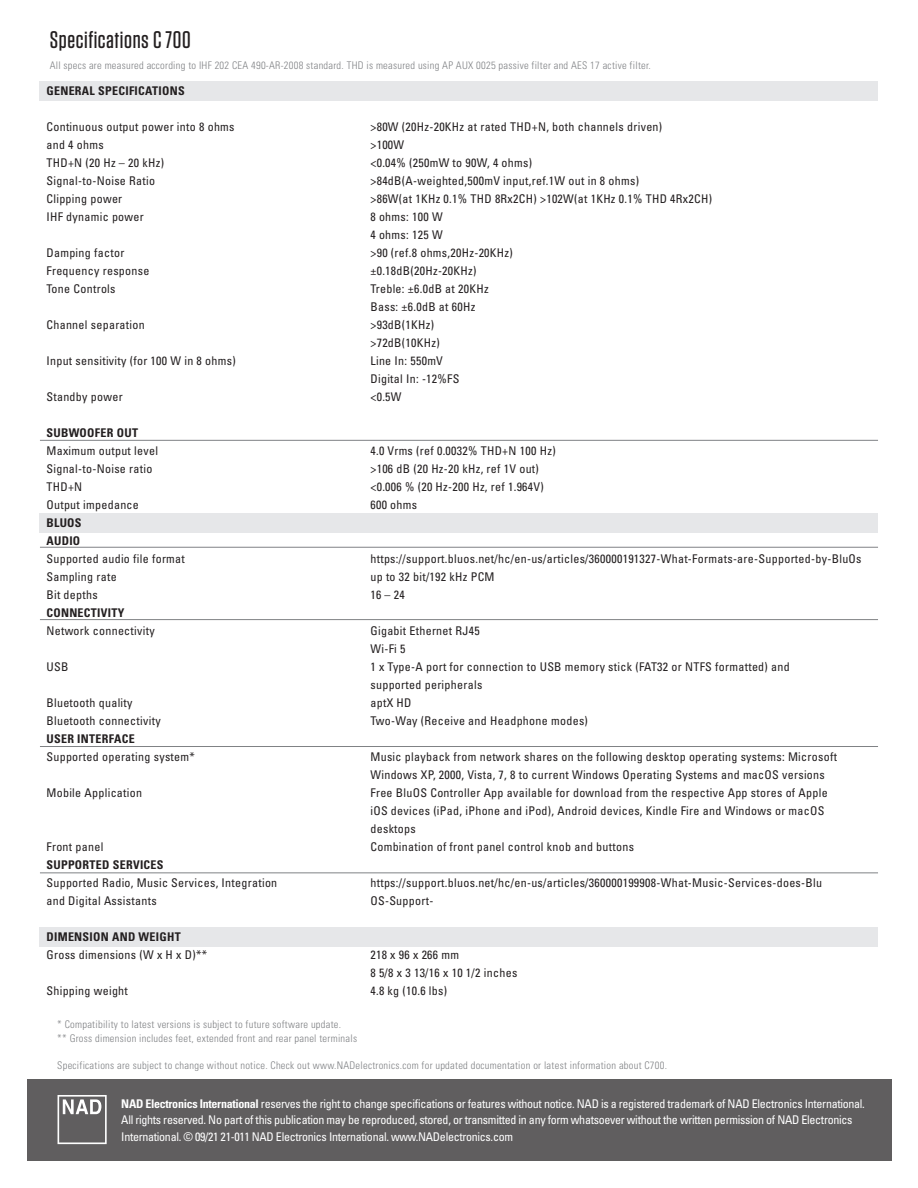
<style>
.page{position:relative;width:918px;height:1188px;background:#fff}
.page>*{position:absolute;margin:0;border:0;box-sizing:border-box;transform-origin:0 0}
.t1{font:500 24px "Tungsten";letter-spacing:.025em;color:#231f20}
.t2{font:condensed 12px/18px "Univers";letter-spacing:.025em;color:#231f20}
.t3{font:condensed 12px/16.5px "Univers";letter-spacing:-.025em;color:#fff}
.t4{font:700 condensed 12px/18px "Univers";letter-spacing:.025em;color:#231f20}
.t5{font:300 condensed 10.5px/13.5px "Univers";letter-spacing:.025em;color:#808285}
.s1{font-weight:700}
</style>
<div class="page">
<div style="left:40px;top:513px;width:838px;height:19px;background:#e6e7e9"></div>
<div style="left:40px;top:927px;width:838px;height:20px;background:#e6e7e9"></div>
<div style="left:40px;top:81px;width:838px;height:20px;background:#e6e7e9"></div>
<div style="left:27px;top:1079px;width:865px;height:82px;background:#605e5f"></div>
<svg style="left:58px;top:1095px;width:49px;height:49px"></svg>
<hr style="left:40px;top:873px;width:838px;height:1px;background:#808285">
<hr style="left:40px;top:746px;width:838px;height:1px;background:#808285">
<hr style="left:40px;top:619px;width:838px;height:1px;background:#808285">
<hr style="left:40px;top:547px;width:838px;height:1px;background:#808285">
<hr style="left:40px;top:440px;width:838px;height:1px;background:#808285">
<h1 class="t1" style="left:50px;top:27px;width:142px">Specifications C 700</h1>
<p class="t5" style="left:50px;top:58px;width:603px">All specs are measured according to IHF 202 CEA 490-AR-2008 standard. THD is measured using AP AUX 0025 passive filter and AES 17 active filter.</p>
<p class="t4" style="left:46px;top:82px;width:140px">GENERAL SPECIFICATIONS</p>
<p class="t2" style="left:46px;top:118px;width:190px">Continuous output power into 8 ohms</p>
<p class="t2" style="left:370px;top:118px;width:293px">&gt;80W (20Hz-20KHz at rated THD+N, both channels driven)</p>
<p class="t2" style="left:46px;top:136px;width:59px">and 4 ohms</p>
<p class="t2" style="left:370px;top:136px;width:35px">&gt;100W</p>
<p class="t2" style="left:46px;top:154px;width:119px">THD+N (20 Hz – 20 kHz)</p>
<p class="t2" style="left:370px;top:154px;width:163px">&lt;0.04% (250mW to 90W, 4 ohms)</p>
<p class="t2" style="left:46px;top:172px;width:110px">Signal-to-Noise Ratio</p>
<p class="t2" style="left:370px;top:172px;width:270px">&gt;84dB(A-weighted,500mV input,ref.1W out in 8 ohms)</p>
<p class="t2" style="left:46px;top:190px;width:77px">Clipping power</p>
<p class="t2" style="left:370px;top:190px;width:343px">&gt;86W(at 1KHz 0.1% THD 8Rx2CH) &gt;102W(at 1KHz 0.1% THD 4Rx2CH)</p>
<p class="t2" style="left:46px;top:208px;width:99px">IHF dynamic power</p>
<p class="t2" style="left:370px;top:208px;width:74px">8 ohms: 100 W<br>4 ohms: 125 W</p>
<p class="t2" style="left:46px;top:244px;width:79px">Damping factor</p>
<p class="t2" style="left:370px;top:244px;width:144px">&gt;90 (ref.8 ohms,20Hz-20KHz)</p>
<p class="t2" style="left:46px;top:262px;width:105px">Frequency response</p>
<p class="t2" style="left:370px;top:262px;width:108px">±0.18dB(20Hz-20KHz)</p>
<p class="t2" style="left:46px;top:280px;width:71px">Tone Controls</p>
<p class="t2" style="left:370px;top:280px;width:120px">Treble: ±6.0dB at 20KHz<br>Bass: ±6.0dB at 60Hz</p>
<p class="t2" style="left:46px;top:316px;width:100px">Channel separation</p>
<p class="t2" style="left:370px;top:316px;width:71px">&gt;93dB(1KHz) &gt;72dB(10KHz)</p>
<p class="t2" style="left:46px;top:352px;width:191px">Input sensitivity (for 100 W in 8 ohms)</p>
<p class="t2" style="left:370px;top:352px;width:91px">Line In: 550mV<br>Digital In: -12%FS</p>
<p class="t2" style="left:46px;top:388px;width:78px">Standby power</p>
<p class="t2" style="left:370px;top:388px;width:33px">&lt;0.5W</p>
<p class="t4" style="left:46px;top:424px;width:93px">SUBWOOFER OUT</p>
<p class="t2" style="left:46px;top:442px;width:113px">Maximum output level</p>
<p class="t2" style="left:370px;top:442px;width:187px">4.0 Vrms (ref 0.0032% THD+N 100 Hz)</p>
<p class="t2" style="left:46px;top:460px;width:107px">Signal-to-Noise ratio</p>
<p class="t2" style="left:370px;top:460px;width:170px">&gt;106 dB (20 Hz-20 kHz, ref 1V out)</p>
<p class="t2" style="left:46px;top:478px;width:37px">THD+N</p>
<p class="t2" style="left:370px;top:478px;width:175px">&lt;0.006 % (20 Hz-200 Hz, ref 1.964V)</p>
<p class="t2" style="left:46px;top:496px;width:94px">Output impedance</p>
<p class="t2" style="left:370px;top:496px;width:48px">600 ohms</p>
<p class="t4" style="left:46px;top:514px;width:37px">BLUOS<br>AUDIO</p>
<p class="t2" style="left:46px;top:550px;width:140px">Supported audio file format</p>
<p class="t2" style="left:370px;top:550px;width:493px">https://support.bluos.net/hc/en-us/articles/360000191327-What-Formats-are-Supported-by-BluOs</p>
<p class="t2" style="left:46px;top:568px;width:72px">Sampling rate</p>
<p class="t2" style="left:370px;top:568px;width:126px">up to 32 bit/192 kHz PCM</p>
<p class="t2" style="left:46px;top:586px;width:53px">Bit depths</p>
<p class="t2" style="left:370px;top:586px;width:36px">16 – 24</p>
<p class="t4" style="left:46px;top:604px;width:79px">CONNECTIVITY</p>
<p class="t2" style="left:46px;top:622px;width:110px">Network connectivity</p>
<p class="t2" style="left:370px;top:622px;width:111px">Gigabit Ethernet RJ45<br>Wi-Fi 5</p>
<p class="t2" style="left:46px;top:658px;width:23px">USB</p>
<p class="t2" style="left:370px;top:658px;width:421px">1 x Type-A port for connection to USB memory stick (FAT32 or NTFS formatted) and supported peripherals</p>
<p class="t2" style="left:46px;top:694px;width:88px">Bluetooth quality</p>
<p class="t2" style="left:370px;top:694px;width:43px">aptX HD</p>
<p class="t2" style="left:46px;top:712px;width:116px">Bluetooth connectivity</p>
<p class="t2" style="left:370px;top:712px;width:219px">Two-Way (Receive and Headphone modes)</p>
<p class="t4" style="left:46px;top:730px;width:90px">USER INTERFACE</p>
<p class="t2" style="left:46px;top:748px;width:150px">Supported operating system*</p>
<p class="t2" style="left:370px;top:748px;width:468px">Music playback from network shares on the following desktop operating systems: Microsoft<br>Windows XP, 2000, Vista, 7, 8 to current Windows Operating Systems and macOS versions</p>
<p class="t2" style="left:46px;top:784px;width:97px">Mobile Application</p>
<p class="t2" style="left:370px;top:784px;width:459px">Free BluOS Controller App available for download from the respective App stores of Apple iOS devices (iPad, iPhone and iPod), Android devices, Kindle Fire and Windows or macOS desktops</p>
<p class="t2" style="left:46px;top:838px;width:58px">Front panel</p>
<p class="t2" style="left:370px;top:838px;width:265px">Combination of front panel control knob and buttons</p>
<p class="t4" style="left:46px;top:856px;width:119px">SUPPORTED SERVICES</p>
<p class="t2" style="left:46px;top:874px;width:232px">Supported Radio, Music Services, Integration</p>
<p class="t2" style="left:370px;top:874px;width:453px">https://support.bluos.net/hc/en-us/articles/360000199908-What-Music-Services-does-Blu</p>
<p class="t2" style="left:46px;top:892px;width:112px">and Digital Assistants</p>
<p class="t2" style="left:370px;top:892px;width:64px">OS-Support-</p>
<p class="t4" style="left:46px;top:928px;width:136px">DIMENSION AND WEIGHT</p>
<p class="t2" style="left:46px;top:946px;width:162px">Gross dimensions (W x H x D)**</p>
<p class="t2" style="left:370px;top:946px;width:148px">218 x 96 x 266 mm<br>8 5/8 x 3 13/16 x 10 1/2 inches</p>
<p class="t2" style="left:46px;top:982px;width:83px">Shipping weight</p>
<p class="t2" style="left:370px;top:982px;width:78px">4.8 kg (10.6 lbs)</p>
<p class="t5" style="left:57px;top:1018px;width:301px">* Compatibility to latest versions is subject to future software update.<br>** Gross dimension includes feet, extended front and rear panel terminals</p>
<p class="t5" style="left:57px;top:1058px;width:611px">Specifications are subject to change without notice. Check out www.NADelectronics.com for updated documentation or latest information about C700.</p>
<p class="t3" style="left:121px;top:1095px;width:745px"><span class="s1">NAD Electronics International</span> reserves the right to change specifications or features without notice. NAD is a registered trademark of NAD Electronics International.<br>All rights reserved. No part of this publication may be reproduced, stored, or transmitted in any form whatsoever without the written permission of NAD Electronics<br>International. © 09/21 21-011 NAD Electronics International. www.NADelectronics.com</p>
</div>
